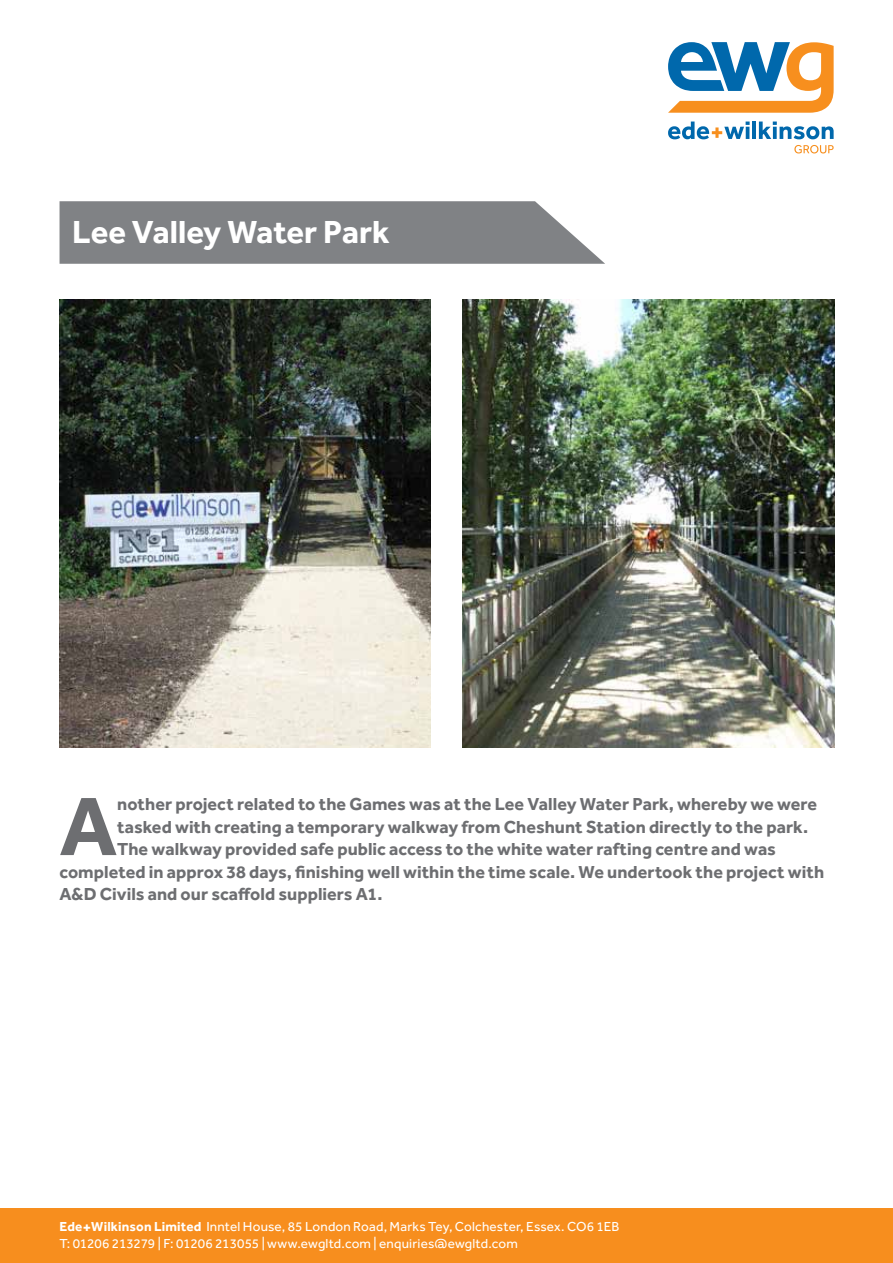
<style>
.page{position:relative;width:893px;height:1263px;background:#fff}
.page>*{position:absolute;margin:0;border:0;box-sizing:border-box;transform-origin:0 0}
.t1{font:700 85.5px "Effra";color:#6d6e71}
.t2{font:700 33px "Effra";color:#fff}
.t3{font:700 18px "Effra";color:#6d6e71}
.t4{font:13.5px/16.2px "Effra";letter-spacing:.01em;color:#fff}
.s1{font-weight:700}
.s2{font-weight:700;font-size:16.5px}
</style>
<div class="page">
<svg style="left:668px;top:122px;width:82px;height:17px"></svg>
<hr style="left:752px;top:122px;width:4px;height:17px;background:#0068ac">
<svg style="left:759px;top:122px;width:75px;height:17px"></svg>
<svg style="left:794px;top:145px;width:40px;height:8px"></svg>
<svg style="left:668px;top:42px;width:166px;height:71px"></svg>
<svg style="left:60px;top:201px;width:545px;height:63px;background:#898a8d"></svg>
<div style="left:0;top:1209px;width:893px;height:54px;background:#f78e1e"></div>
<img style="left:60px;top:300px;width:371px;height:447px">
<img style="left:463px;top:300px;width:371px;height:447px">
<h2 class="t2" style="left:72px;top:211px;width:319px">Lee Valley Water Park</h2>
<h1 class="t1" style="left:60px;top:774px;width:59px">A</h1>
<p class="t3" style="left:117px;top:793px;width:701px">nother project related to the Games was at the Lee Valley Water Park, whereby we were</p>
<p class="t3" style="left:117px;top:815px;width:692px">tasked with creating a temporary walkway from Cheshunt Station directly to the park.</p>
<p class="t3" style="left:117px;top:838px;width:660px">The walkway provided safe public access to the white water rafting centre and was</p>
<p class="t3" style="left:60px;top:860px;width:766px">completed in approx 38 days, finishing well within the time scale. We undertook the project with</p>
<p class="t3" style="left:60px;top:883px;width:325px">A&amp;D Civils and our scaffold suppliers A1.</p>
<p class="t4" style="left:60px;top:1219px;width:561px"><span class="s1">Ede</span><span class="s2">+</span><span class="s1">Wilkinson Limited</span> Inntel House, 85 London Road, Marks Tey, Colchester, Essex. CO6 1EB<br>T: 01206 213279 | F: 01206 213055 | www.ewgltd.com | enquiries@ewgltd.com</p>
</div>
